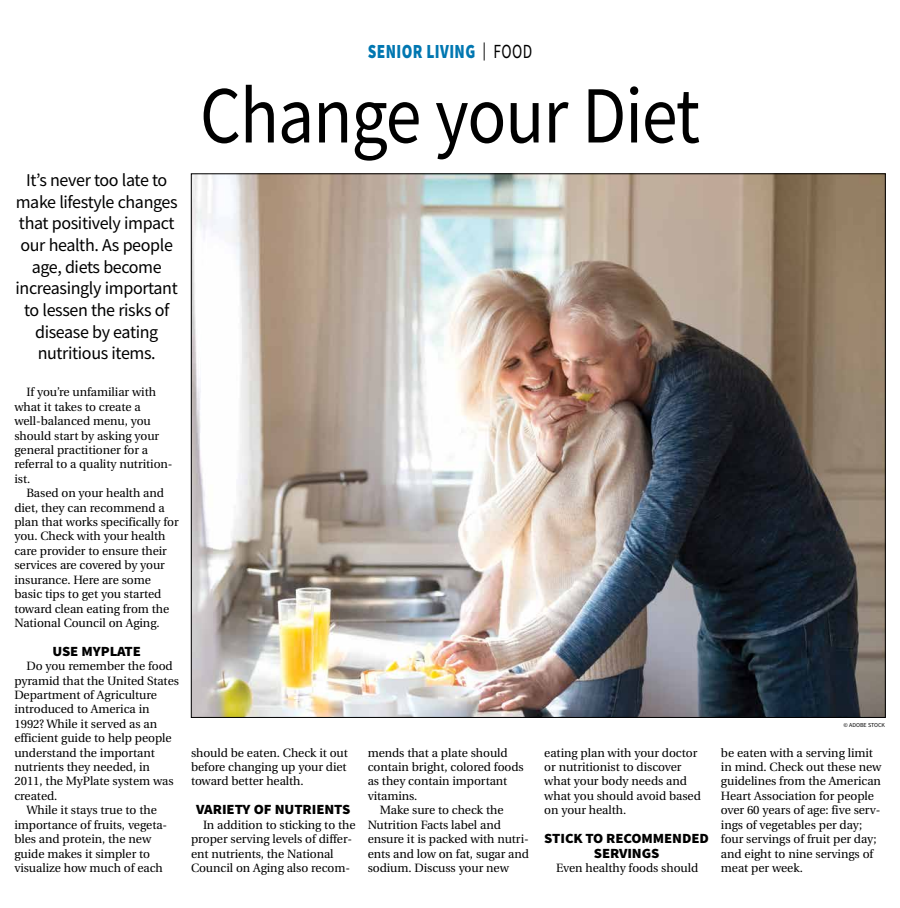
<style>
.page{position:relative;width:900px;height:908px;background:#fff}
.page>*{position:absolute;margin:0;border:0;box-sizing:border-box;transform-origin:0 0}
.t1{font:81px "Source Sans Pro";letter-spacing:-.015em;color:#000;scale:.89 1}
.t2{font:900 20px "Source Sans Pro";letter-spacing:.025em;color:#0077b1;scale:.77 1}
.t3{font:18px/21.6px "Source Sans Pro";letter-spacing:-.02em;color:#000;text-align:center}
.t4{font:900 14px/14.4px "Source Sans Pro";letter-spacing:-.005em;color:#000;text-align:center;scale:1.05 1}
.t5{font:12px/14.4px "Utopia";letter-spacing:-.005em;color:#000}
.t6{font:6px "Source Sans Pro";color:#000}
.s1{font-weight:400;font-size:18px;color:#000}
.s2{font-weight:400;color:#000}
</style>
<div class="page">
<img style="left:193px;top:175px;width:691px;height:540px">
<h3 class="t3" style="left:16px;top:169px;width:164px">It’s never too late to make lifestyle changes that positively impact our health. As people age, diets become increasingly important to lessen the risks of disease by eating nutritious items.</h3>
<p class="t5" style="left:14px;top:385px;width:160px;text-indent:12px">If you’re unfamiliar with what it takes to create a well-balanced menu, you should start by asking your general practitioner for a referral to a quality nutrition&shy;ist.</p>
<p class="t5" style="left:14px;top:486px;width:166px;text-indent:12px">Based on your health and diet, they can recommend a plan that works specifically for you. Check with your health care provider to ensure their services are covered by your insurance. Here are some basic tips to get you started toward clean eating from the<br>National Council on Aging.</p>
<p class="t4" style="left:52px;top:643px;width:86px">USE MYPLATE</p>
<p class="t5" style="left:26px;top:659px;width:148px">Do you remember the food</p>
<p class="t5" style="left:14px;top:673px;width:166px">pyramid that the United States</p>
<p class="t5" style="left:14px;top:687px;width:144px">Department of Agriculture</p>
<p class="t5" style="left:14px;top:702px;width:137px">introduced to America in</p>
<p class="t5" style="left:14px;top:716px;width:144px">1992? While it served as an</p>
<p class="t5" style="left:14px;top:731px;width:159px">efficient guide to help people</p>
<p class="t5" style="left:14px;top:745px;width:142px">understand the important</p>
<p class="t5" style="left:14px;top:759px;width:137px">nutrients they needed, in</p>
<p class="t5" style="left:14px;top:774px;width:161px">2011, the MyPlate system was</p>
<p class="t5" style="left:14px;top:788px;width:45px">created.</p>
<p class="t5" style="left:26px;top:803px;width:132px">While it stays true to the</p>
<p class="t5" style="left:14px;top:817px;width:154px">importance of fruits, vegeta-</p>
<p class="t5" style="left:14px;top:831px;width:138px">bles and protein, the new</p>
<p class="t5" style="left:14px;top:846px;width:137px">guide makes it simpler to</p>
<p class="t5" style="left:14px;top:860px;width:150px">visualize how much of each</p>
<h2 class="t2" style="left:368px;top:38px;width:215px">SENIOR LIVING <span class="s1">|</span> <span class="s2">FOOD</span></h2>
<h1 class="t1" style="left:200px;top:64px;width:564px">Change your Diet</h1>
<p class="t5" style="left:191px;top:745px;width:158px;text-align:justify">should be eaten. Check it out before changing up your diet toward better health.</p>
<p class="t4" style="left:196px;top:802px;width:148px">VARIETY OF NUTRIENTS</p>
<p class="t5" style="left:191px;top:817px;width:166px;text-indent:12px">In addition to sticking to the proper serving levels of differ&shy;ent nutrients, the National<br>Council on Aging also recom-</p>
<p class="t5" style="left:368px;top:745px;width:142px">mends that a plate should</p>
<p class="t5" style="left:368px;top:759px;width:158px">contain bright, colored foods</p>
<p class="t5" style="left:368px;top:774px;width:141px">as they contain important</p>
<p class="t5" style="left:368px;top:788px;width:51px">vitamins.</p>
<p class="t5" style="left:380px;top:803px;width:125px">Make sure to check the</p>
<p class="t5" style="left:368px;top:817px;width:135px">Nutrition Facts label and</p>
<p class="t5" style="left:368px;top:831px;width:163px">ensure it is packed with nutri-</p>
<p class="t5" style="left:368px;top:846px;width:163px">ents and low on fat, sugar and</p>
<p class="t5" style="left:368px;top:860px;width:143px">sodium. Discuss your new</p>
<p class="t5" style="left:544px;top:745px;width:158px">eating plan with your doctor or nutritionist to discover what your body needs and what you should avoid based on your health.</p>
<p class="t4" style="left:544px;top:830px;width:158px">STICK TO RECOMMENDED<br>SERVINGS</p>
<p class="t5" style="left:556px;top:860px;width:143px">Even healthy foods should</p>
<p class="t6" style="left:844px;top:721px;width:43px">© ADOBE STOCK</p>
<p class="t5" style="left:721px;top:745px;width:162px">be eaten with a serving limit in mind. Check out these new guidelines from the American<br>Heart Association for people over 60 years of age: five serv&shy;ings of vegetables per day; four servings of fruit per day; and eight to nine servings of meat per week.</p>
</div>
